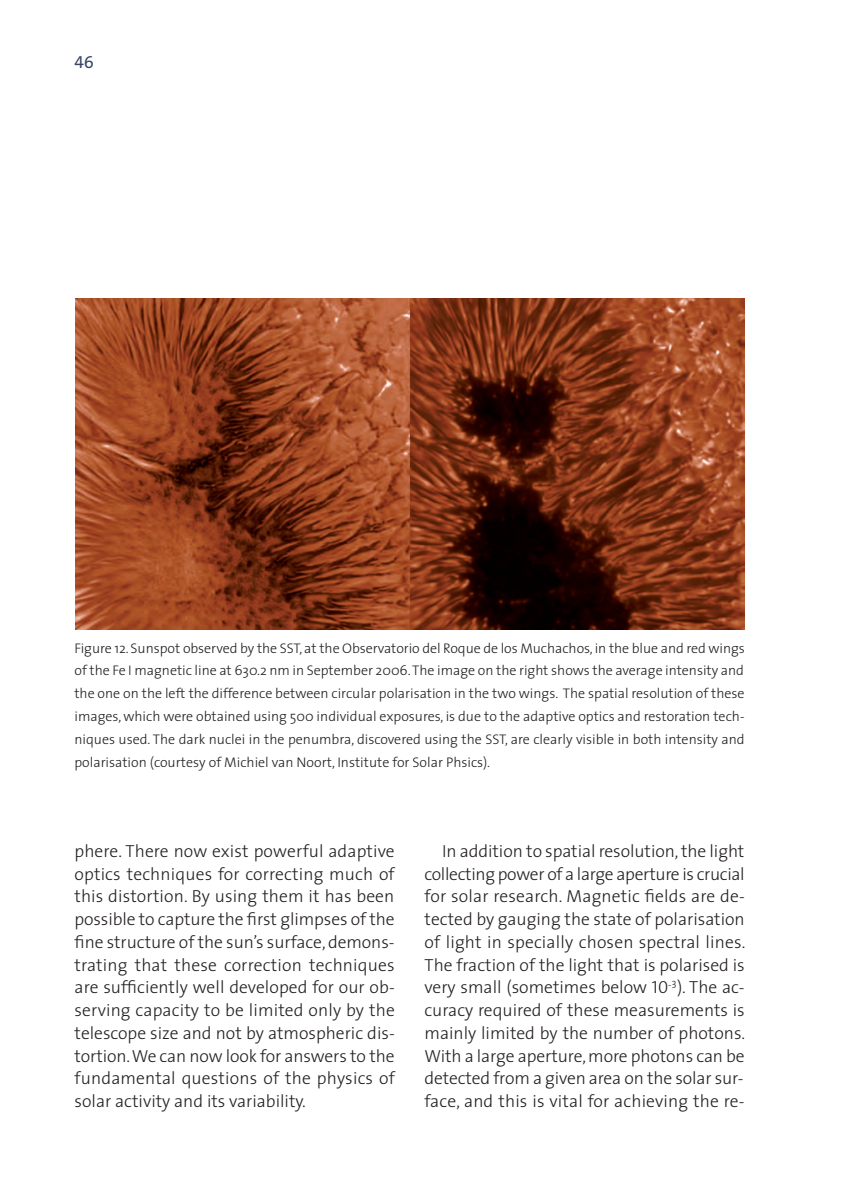
<style>
.page{position:relative;width:844px;height:1191px;background:#fff}
.page>*{position:absolute;margin:0;border:0;box-sizing:border-box;transform-origin:0 0}
.t1{font:300 17.5px/22.8px "The Sans";color:#231f20;text-align:justify}
.t2{font:17.5px "The Mix Caps";color:#394765}
.t3{font:300 14px/22.8px "The Sans";color:#231f20;text-align:justify}
.s1{font-family:"The Sans Light Caps";font-weight:400}
</style>
<div class="page">
<img style="left:76px;top:298px;width:668px;height:331px">
<p class="t2" style="left:74px;top:47px;width:21px">46</p>
<p class="t3" style="left:74px;top:636px;width:671px">Figure 12. Sunspot observed by the SST, at the Observatorio del Roque de los Muchachos, in the blue and red wings of the Fe I magnetic line at 630.2 nm in September 2006. The image on the right shows the average intensity and the one on the left the difference between circular polarisation in the two wings. The spatial resolution of these images, which were obtained using 500 individual exposures, is due to the adaptive optics and restoration tech&shy;niques used. The dark nuclei in the penumbra, discovered using the SST, are clearly visible in both intensity and polarisation (courtesy of Michiel van Noort, Institute for Solar Phsics).</p>
<p class="t1" style="left:74px;top:839px;width:322px">phere. There now exist powerful adaptive optics techniques for correcting much of this distortion. By using them it has been possible to capture the first glimpses of the fine structure of the sun’s surface, demons&shy;trating that these correction techniques are sufficiently well developed for our ob&shy;serving capacity to be limited only by the telescope size and not by atmospheric dis&shy;tortion. We can now look for answers to the fundamental questions of the physics of solar activity and its variability.</p>
<p class="t1" style="left:424px;top:839px;width:322px;text-indent:18px">In addition to spatial resolution, the light collecting power of a large aperture is crucial for solar research. Magnetic fields are de&shy;tected by gauging the state of polarisation of light in specially chosen spectral lines.<br>The fraction of the light that is polarised is very small (sometimes below <span class="s1">10</span><sup>-3</sup>). The ac&shy;curacy required of these measurements is mainly limited by the number of photons.<br>With a large aperture, more photons can be detected from a given area on the solar sur&shy;face, and this is vital for achieving the re-</p>
</div>
